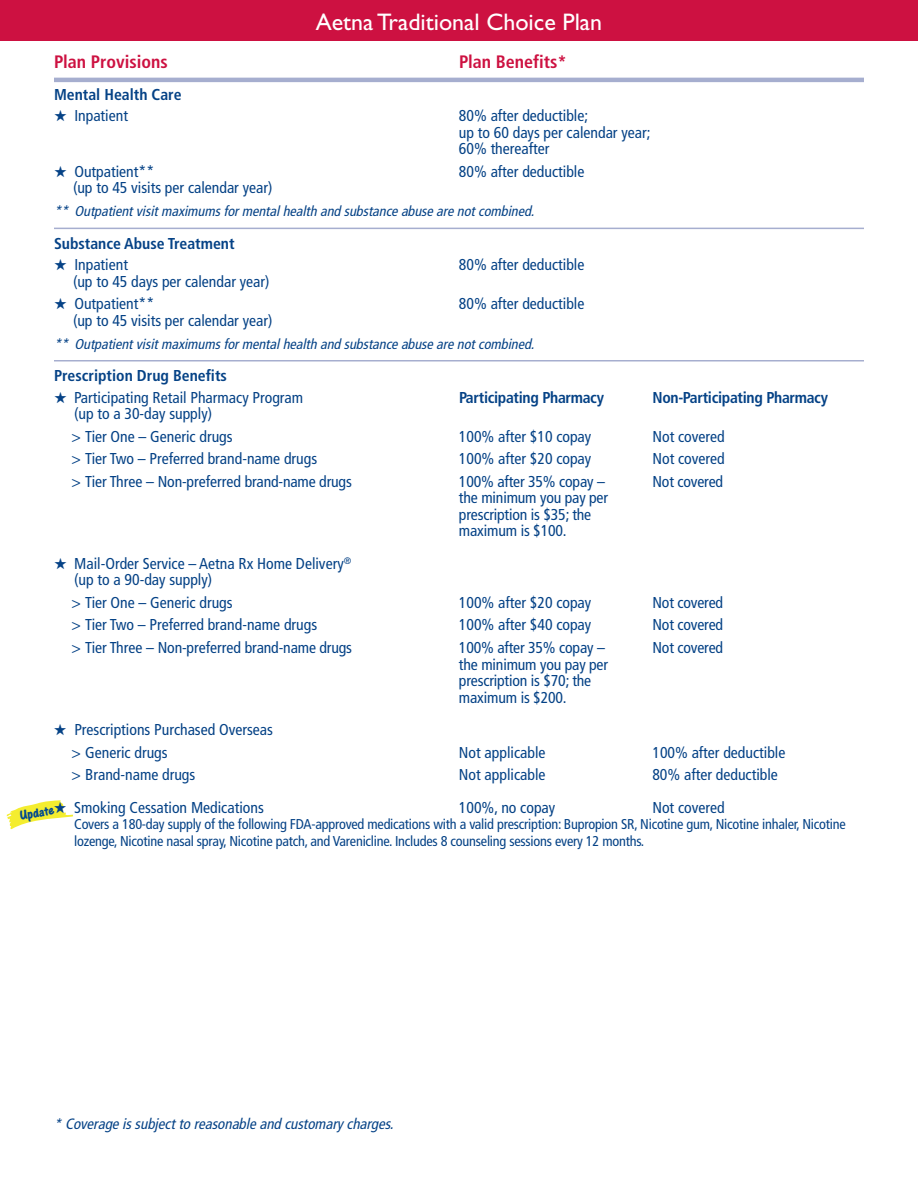
<style>
.page{position:relative;width:918px;height:1188px;background:#fff}
.page>*{position:absolute;margin:0;border:0;box-sizing:border-box;transform-origin:0 0}
.t1{font:24px "Gill Sans";color:#fff}
.t2{font:700 condensed 18px "Frutiger";color:#cd1141}
.t3{font:condensed 15.75px/16.5px "Frutiger";color:#054286}
.t4{font:700 condensed 15.75px "Frutiger";color:#054286}
.t5{font:700 condensed 15.75px "Frutiger";letter-spacing:-.02em;color:#054286}
.t6{font:italic condensed 15px "Frutiger";color:#054286}
.t7{font:condensed 14.25px/16.5px "Frutiger";letter-spacing:-.015em;color:#054286}
.t8{font:italic condensed 14.25px "Frutiger";color:#054286}
.t9{font:13.95px "One Stroke Script Bold Plain";color:#014990}
.s1{font-size:14.25px}
</style>
<div class="page">
<svg style="left:7px;top:800px;width:66px;height:30px"></svg>
<hr style="left:54px;top:78px;width:810px;height:4px;background:#a6aecf">
<hr style="left:54px;top:228px;width:810px;height:1px;background:#a6aecf">
<hr style="left:54px;top:360px;width:810px;height:2px;background:#a6aecf">
<div style="left:0;top:0;width:918px;height:41px;background:#cd1141"></div>
<h1 class="t1" style="left:316px;top:13px;width:288px">Aetna Traditional Choice Plan</h1>
<p class="t2" style="left:54px;top:54px;width:115px">Plan Provisions</p>
<p class="t2" style="left:459px;top:54px;width:109px">Plan Benefits*</p>
<p class="t4" style="left:54px;top:88px;width:129px">Mental Health Care</p>
<p class="t3" style="left:54px;top:109px;width:76px">★ Inpatient</p>
<p class="t3" style="left:459px;top:109px;width:193px">80% after deductible;<br>up to 60 days per calendar year;<br>60% thereafter</p>
<p class="t3" style="left:54px;top:164px;width:102px">★ Outpatient**</p>
<p class="t3" style="left:459px;top:164px;width:127px">80% after deductible</p>
<p class="t3" style="left:73px;top:181px;width:201px">(up to 45 visits per calendar year)</p>
<p class="t8" style="left:54px;top:206px;width:485px">** Outpatientvisitmaximumsformentalhealth and substance abuse are notcombined.</p>
<p class="t4" style="left:54px;top:237px;width:182px">Substance Abuse Treatment</p>
<p class="t3" style="left:54px;top:258px;width:76px">★ Inpatient</p>
<p class="t3" style="left:459px;top:258px;width:127px">80% after deductible</p>
<p class="t3" style="left:73px;top:274px;width:198px">(up to 45 days per calendar year)</p>
<p class="t3" style="left:54px;top:297px;width:102px">★ Outpatient**</p>
<p class="t3" style="left:459px;top:297px;width:127px">80% after deductible</p>
<p class="t3" style="left:73px;top:313px;width:201px">(up to 45 visits per calendar year)</p>
<p class="t8" style="left:54px;top:338px;width:485px">** Outpatientvisitmaximumsformentalhealth and substance abuse are notcombined.</p>
<p class="t4" style="left:54px;top:370px;width:174px">Prescription Drug Benefits</p>
<p class="t3" style="left:54px;top:390px;width:251px">★ Participating Retail Pharmacy Program</p>
<p class="t5" style="left:459px;top:391px;width:146px">Participating Pharmacy</p>
<p class="t5" style="left:652px;top:391px;width:177px">Non-Participating Pharmacy</p>
<p class="t3" style="left:71px;top:404px;width:163px;line-height:22.5px">(up to a 30-day supply)<br>&gt; Tier One – Generic drugs</p>
<p class="t3" style="left:459px;top:429px;width:134px">100% after $10 copay</p>
<p class="t3" style="left:652px;top:429px;width:74px">Not covered</p>
<p class="t3" style="left:71px;top:452px;width:247px">&gt; Tier Two – Preferred brand-name drugs</p>
<p class="t3" style="left:459px;top:452px;width:134px">100% after $20 copay</p>
<p class="t3" style="left:652px;top:452px;width:74px">Not covered</p>
<p class="t3" style="left:71px;top:474px;width:282px">&gt; Tier Three – Non-preferred brand-name drugs</p>
<p class="t3" style="left:459px;top:474px;width:147px">100% after 35% copay –</p>
<p class="t3" style="left:652px;top:474px;width:72px">Not covered</p>
<p class="t3" style="left:459px;top:491px;width:151px">the minimum you pay per prescription is $35; the maximum is $100.</p>
<p class="t3" style="left:74px;top:556px;width:279px;text-indent:-20px">★ Mail-Order Service – Aetna Rx Home Delivery<sup>® </sup>(up to a 90-day supply)</p>
<p class="t3" style="left:71px;top:595px;width:163px">&gt; Tier One – Generic drugs</p>
<p class="t3" style="left:459px;top:595px;width:134px">100% after $20 copay</p>
<p class="t3" style="left:652px;top:595px;width:72px">Not covered</p>
<p class="t3" style="left:71px;top:618px;width:247px">&gt; Tier Two – Preferred brand-name drugs</p>
<p class="t3" style="left:459px;top:618px;width:134px">100% after $40 copay</p>
<p class="t3" style="left:652px;top:618px;width:72px">Not covered</p>
<p class="t3" style="left:71px;top:641px;width:282px">&gt; Tier Three – Non-preferred brand-name drugs</p>
<p class="t3" style="left:459px;top:641px;width:147px">100% after 35% copay –</p>
<p class="t3" style="left:652px;top:641px;width:72px">Not covered</p>
<p class="t3" style="left:459px;top:657px;width:151px">the minimum you pay per prescription is $70; the maximum is $200.</p>
<p class="t3" style="left:71px;top:720px;width:203px;line-height:22.5px;text-indent:-17px">★ Prescriptions Purchased Overseas &gt; Generic drugs</p>
<p class="t3" style="left:459px;top:745px;width:88px">Not applicable</p>
<p class="t3" style="left:652px;top:745px;width:135px">100% after deductible</p>
<p class="t3" style="left:71px;top:768px;width:125px">&gt; Brand-name drugs</p>
<p class="t3" style="left:459px;top:768px;width:88px">Not applicable</p>
<p class="t3" style="left:652px;top:768px;width:127px">80% after deductible</p>
<p class="t3" style="left:54px;top:801px;width:211px">★ Smoking Cessation Medications</p>
<p class="t3" style="left:459px;top:801px;width:98px">100%, no copay</p>
<p class="t3" style="left:652px;top:801px;width:74px">Not covered</p>
<p class="t7" style="left:74px;top:817px;width:773px">Covers a 180-day supply of the following FDA-approved medications with a valid prescription: Bupropion SR, Nicotine gum, Nicotine inhaler, Nicotine lozenge, Nicotine nasal spray, Nicotine patch, and Varenicline. Includes 8 counseling sessions every 12 months.</p>
<p class="t9" style="left:19px;top:812px;width:36px;rotate:-11deg">Update</p>
<p class="t6" style="left:54px;top:1118px;width:344px"><span class="s1">*</span> Coverage issubjectto reasonable and customary charges.</p>
</div>
